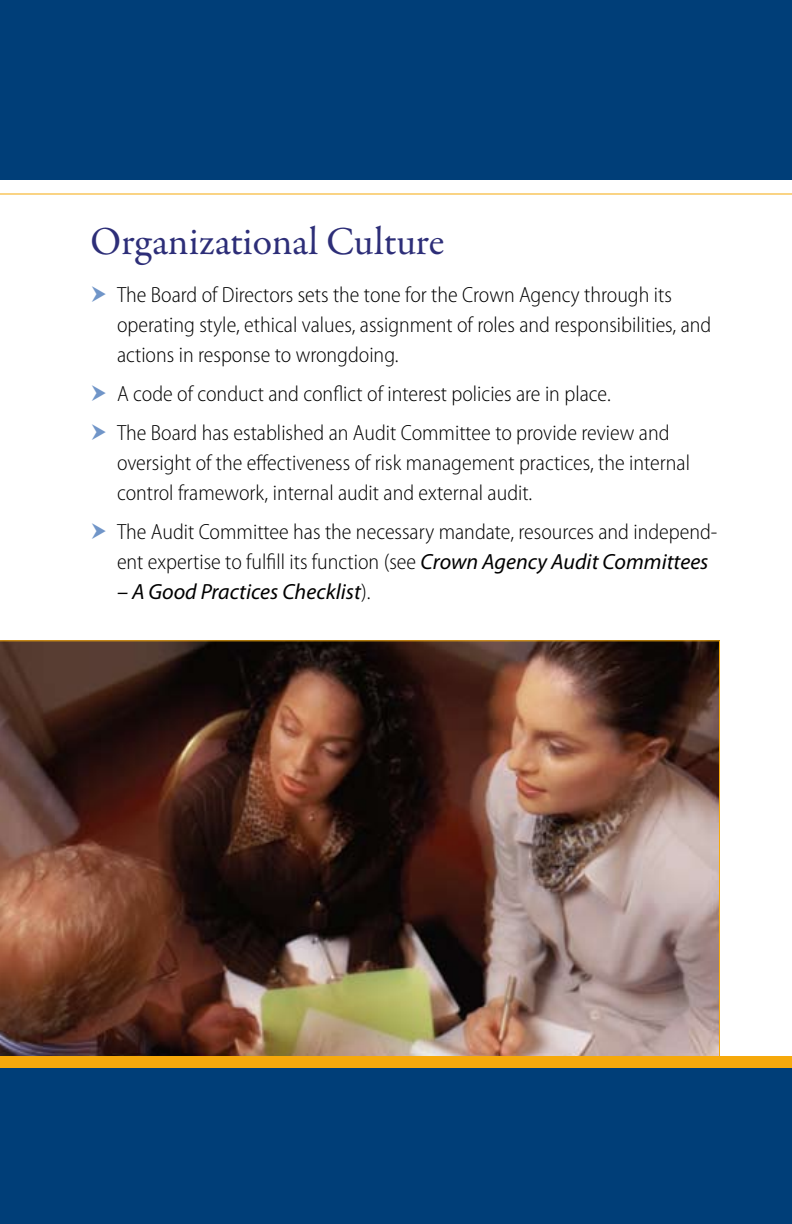
<style>
.page{position:relative;width:792px;height:1224px;background:#fff}
.page>*{position:absolute;margin:0;border:0;box-sizing:border-box;transform-origin:0 0}
.t1{font:40px "Garamond Premr Pro";letter-spacing:-.005em;color:#2d2e78}
.t2{font:300 semi-condensed 22px/30px "Myriad Pro";color:#000}
.t3{font:italic 22px "Myriad Pro";color:#000}
.s1{font-weight:400;font-style:italic;font-stretch:normal}
.s2{font-weight:300;font-style:normal;font-stretch:semi-condensed}
</style>
<div class="page">
<img style="left:0;top:640px;width:720px;height:416px">
<div style="left:0;top:1068px;width:792px;height:156px;background:#003e78"></div>
<div style="left:0;top:1056px;width:792px;height:12px;background:#f6a90b"></div>
<div style="left:0;top:0;width:792px;height:180px;background:#003e78"></div>
<hr style="left:0;top:193px;width:792px;height:1px;background:#f6a90b">
<h1 class="t1" style="left:90px;top:217px;width:356px">Organizational Culture</h1>
<p class="t2" style="left:117px;top:280px;width:596px">The Board of Directors sets the tone for the Crown Agency through its operating style, ethical values, assignment of roles and responsibilities, and actions in response to wrongdoing.</p>
<p class="t2" style="left:117px;top:375px;width:554px;line-height:39px">A code of conduct and conflict of interest policies are in place.<br>The Board has established an Audit Committee to provide review and</p>
<p class="t2" style="left:117px;top:448px;width:575px">oversight of the effectiveness of risk management practices, the internal control framework, internal audit and external audit.</p>
<p class="t2" style="left:117px;top:517px;width:602px">The Audit Committee has the necessary mandate, resources and independ&shy;ent expertise to fulfill its function (see <span class="s1">Crown Agency Audit Committees</span></p>
<p class="t3" style="left:117px;top:580px;width:255px">– A Good Practices Checklist<span class="s2">).</span></p>
</div>
